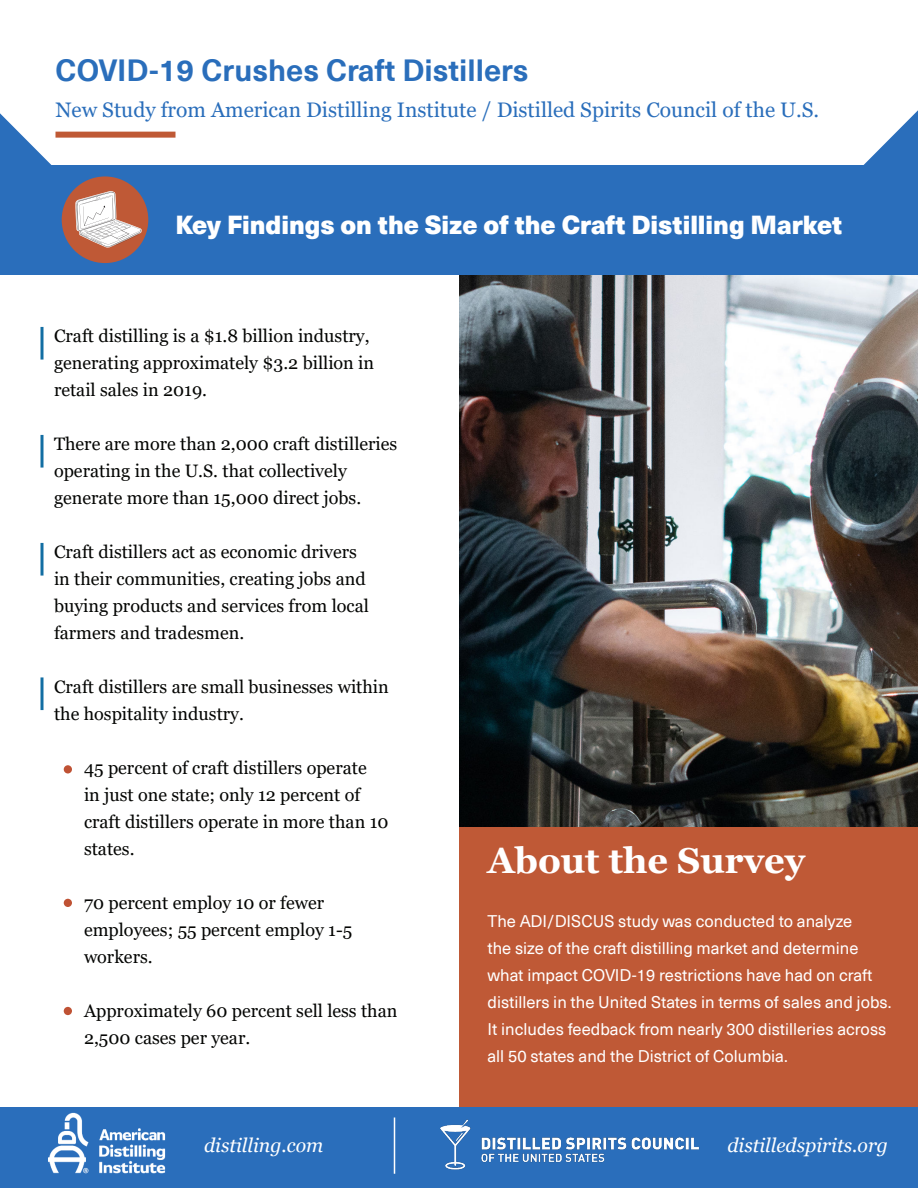
<style>
.page{position:relative;width:918px;height:1188px;background:#fff}
.page>*{position:absolute;margin:0;border:0;box-sizing:border-box;transform-origin:0 0}
.t1{font:700 36px "Georgia";color:#fff}
.t2{font:700 30px "Neue Haas Unica Pro";color:#2a6ebb}
.t3{font:900 25.5px "Neue Haas Unica Pro";color:#fff}
.t4{font:21px "Georgia";color:#2a6ebb}
.t5{font:italic 19.5px "Georgia";color:#fff}
.t6{font:18px/27px "Georgia";color:#040503}
.t7{font:16.5px/27px "Neue Haas Unica Pro";color:#fff}
</style>
<div class="page">
<div style="left:0;top:1107px;width:918px;height:81px;background:#2a6ebb"></div>
<img style="left:440px;top:1119px;width:259px;height:51px">
<img style="left:48px;top:1112px;width:118px;height:62px">
<hr style="left:394px;top:1117px;width:1px;height:57px;background:#fff">
<div style="left:56px;top:132px;width:120px;height:6px;background:#bf5935"></div>
<div style="left:0;top:165px;width:918px;height:110px;background:#2a6ebb"></div>
<svg style="left:0;top:113px;width:52px;height:52px"></svg>
<svg style="left:863px;top:110px;width:55px;height:55px"></svg>
<img style="left:460px;top:275px;width:458px;height:552px">
<hr style="left:41px;top:327px;width:3px;height:33px;background:#136ea3">
<hr style="left:41px;top:543px;width:3px;height:33px;background:#136ea3">
<hr style="left:41px;top:677px;width:3px;height:33px;background:#136ea3">
<hr style="left:41px;top:435px;width:3px;height:33px;background:#136ea3">
<div style="left:64px;top:765px;width:8px;height:8px;background:#bf5234;border-radius:50%"></div>
<div style="left:64px;top:899px;width:8px;height:8px;background:#bf5234;border-radius:50%"></div>
<div style="left:64px;top:1007px;width:8px;height:8px;background:#bf5234;border-radius:50%"></div>
<div style="left:459px;top:827px;width:459px;height:280px;background:#bf5936"></div>
<div style="left:62px;top:176px;width:86px;height:87px;background:#bf5936;border-radius:50%"></div>
<svg style="left:75px;top:191px;width:67px;height:57px"></svg>
<h2 class="t2" style="left:56px;top:53px;width:475px">COVID-19 Crushes Craft Distillers</h2>
<p class="t4" style="left:56px;top:101px;width:765px">New Study from American Distilling Institute / Distilled Spirits Council of the U.S.</p>
<h3 class="t3" style="left:176px;top:214px;width:668px">Key Findings on the Size of the Craft Distilling Market</h3>
<p class="t6" style="left:54px;top:324px;width:322px">Craft distilling is a $1.8 billion industry, generating approximately $3.2 billion in retail sales in 2019.</p>
<p class="t6" style="left:54px;top:432px;width:345px">There are more than 2,000 craft distilleries operating in the U.S. that collectively generate more than 15,000 direct jobs.</p>
<p class="t6" style="left:54px;top:540px;width:317px">Craft distillers act as economic drivers in their communities, creating jobs and buying products and services from local farmers and tradesmen.</p>
<p class="t6" style="left:54px;top:675px;width:336px">Craft distillers are small businesses within the hospitality industry.</p>
<p class="t6" style="left:84px;top:756px;width:306px">45 percent of craft distillers operate<br>in just one state; only 12 percent of craft distillers operate in more than 10 states.</p>
<p class="t6" style="left:84px;top:891px;width:270px">70 percent employ 10 or fewer employees; 55 percent employ 1-5 workers.</p>
<p class="t6" style="left:84px;top:999px;width:315px">Approximately 60 percent sell less than<br>2,500 cases per year.</p>
<h1 class="t1" style="left:488px;top:846px;width:319px">About the Survey</h1>
<p class="t7" style="left:488px;top:909px;width:405px">The ADI/DISCUS study was conducted to analyze<br>the size of the craft distilling market and determine what impact COVID-19 restrictions have had on craft distillers in the United States in terms of sales and jobs.<br>It includes feedback from nearly 300 distilleries across all 50 states and the District of Columbia.</p>
<p class="t5" style="left:204px;top:1137px;width:121px">distilling.com</p>
<p class="t5" style="left:727px;top:1137px;width:162px">distilledspirits.org</p>
</div>
